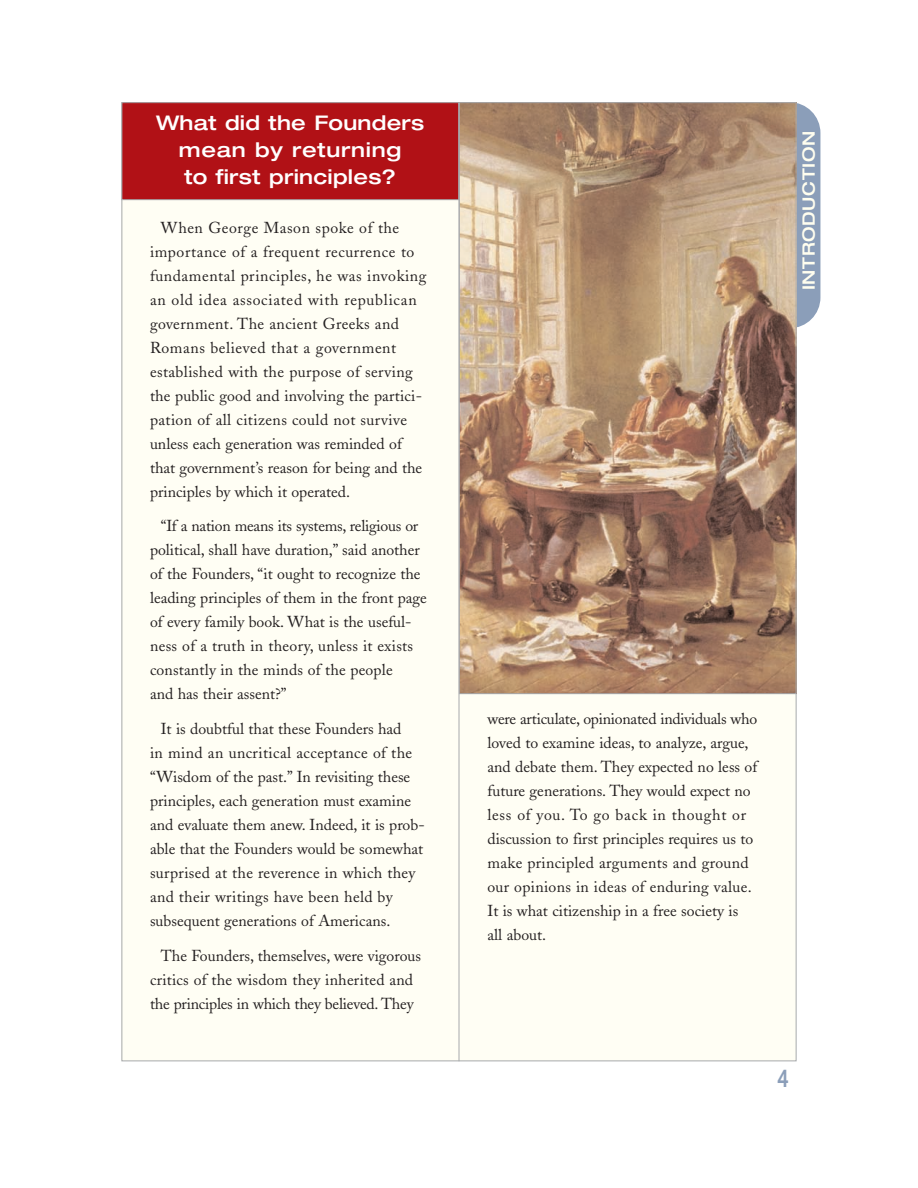
<style>
.page{position:relative;width:918px;height:1188px;background:#fff}
.page>*{position:absolute;margin:0;border:0;box-sizing:border-box;transform-origin:0 0}
.t1{font:500 25.5px "Akzidenz Grotesk BE";color:#8b9eb9;scale:.8 1}
.t2{font:500 expanded 20.25px/27px "Helvetica Neue";letter-spacing:.015em;color:#fff;text-align:center}
.t3{font:500 expanded 17.1px "Helvetica Neue";letter-spacing:.035em;color:#fffeef}
.t4{font:15.75px/24px "Adobe Caslon";color:#231f20}
.t5{font:15.75px/24px "Adobe Caslon";letter-spacing:.025em;color:#231f20}
</style>
<div class="page">
<div style="left:759px;top:102px;width:61px;height:226px;background:#8b9eb9;border-radius:31px"></div>
<div style="left:122px;top:102px;width:674px;height:959px;background:#fffef4"></div>
<hr style="left:459px;top:102px;width:1px;height:959px;background:#a7a9ac">
<img style="left:461px;top:104px;width:333px;height:588px">
<div style="left:122px;top:103px;width:337px;height:97px;background:#b11116"></div>
<div style="left:122px;top:102px;width:337px;height:98px;border:1px solid #a7a9ac"></div>
<p class="t2" style="left:156px;top:111px;width:270px">What did the Founders mean by returning<br>to first principles?</p>
<p class="t5" style="left:150px;top:217px;width:278px;text-indent:11px">When George Mason spoke of the importance of a frequent recurrence to fundamental principles, he was invoking an old idea associated with republican government. The ancient Greeks and Romans believed that a government established with the purpose of serving the public good and involving the partici&shy;pation of all citizens could not survive unless each generation was reminded of that government’s reason for being and the principles by which it operated.</p>
<p class="t4" style="left:150px;top:516px;width:278px;text-indent:11px">“If a nation means its systems, religious or political, shall have duration,” said another of the Founders, “it ought to recognize the leading principles of them in the front page of every family book. What is the useful&shy;ness of a truth in theory, unless it exists constantly in the minds of the people<br>and has their assent?”</p>
<p class="t4" style="left:150px;top:719px;width:276px;text-indent:11px">It is doubtful that these Founders had<br>in mind an uncritical acceptance of the “Wisdom of the past.” In revisiting these principles, each generation must examine and evaluate them anew. Indeed, it is prob&shy;able that the Founders would be somewhat surprised at the reverence in which they and their writings have been held by subsequent generations of Americans.</p>
<p class="t4" style="left:150px;top:946px;width:273px;text-indent:11px">The Founders, themselves, were vigorous critics of the wisdom they inherited and the principles in which they believed. They</p>
<p class="t3" style="left:803px;top:290px;width:161px;rotate:-90deg">INTRODUCTION</p>
<p class="t4" style="left:488px;top:708px;width:271px">were articulate, opinionated individuals who loved to examine ideas, to analyze, argue, and debate them. They expected no less of future generations. They would expect no less of you. To go back in thought or discussion to first principles requires us to make principled arguments and ground our opinions in ideas of enduring value.<br>It is what citizenship in a free society is<br>all about.</p>
<h1 class="t1" style="left:778px;top:1069px;width:16px">4</h1>
</div>
